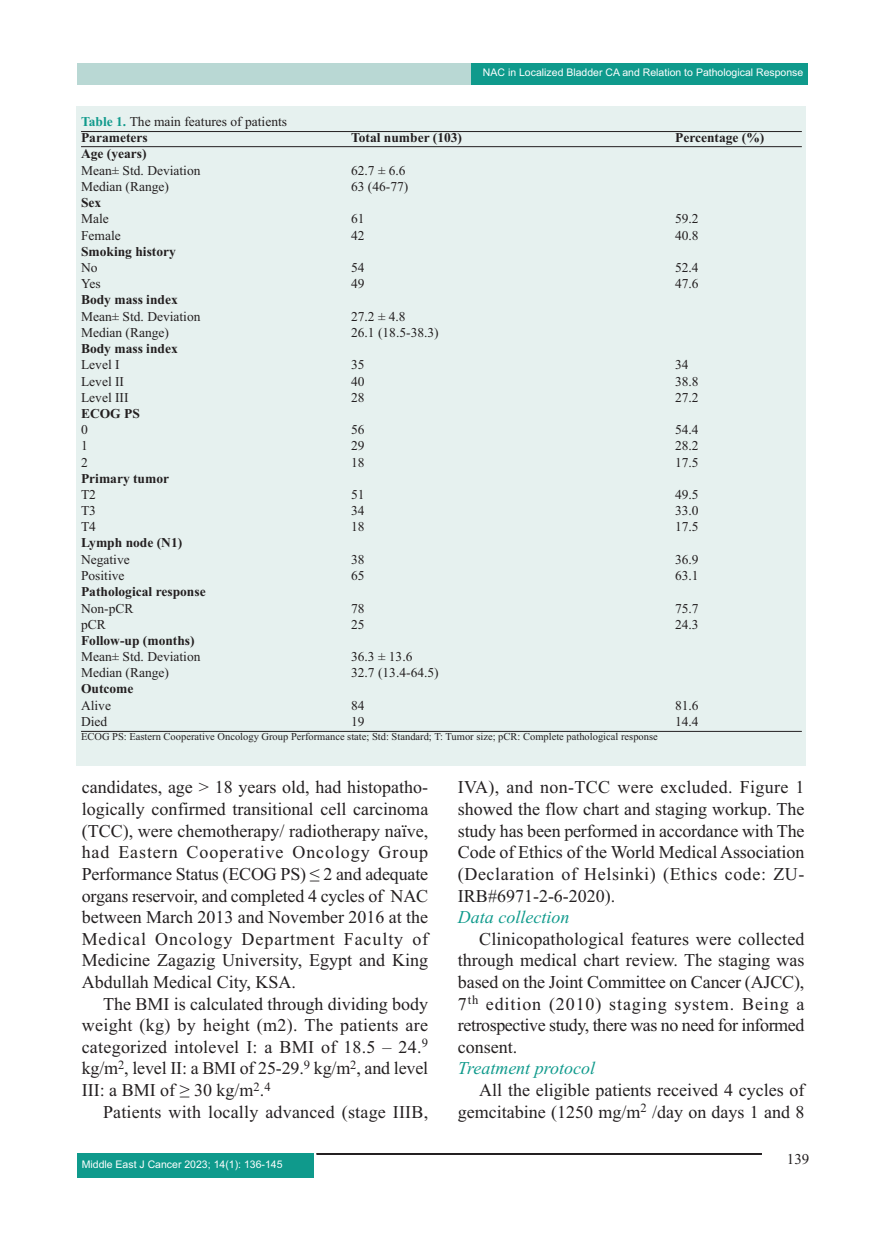
<style>
.page{position:relative;width:893px;height:1234px;background:#fff}
.page>*{position:absolute;margin:0;border:0;box-sizing:border-box;transform-origin:0 0}
.t1{font:18px/21.6px "Times New Roman";color:#231f20;text-align:justify}
.t2{font:italic 18px "Times New Roman";color:#0f9a8c}
.t3{font:15px "Times New Roman";color:#231f20}
.t4{font:13.5px "Times New Roman";color:#231f20}
.t5{font:700 13.5px "Times New Roman";color:#231f20}
.t6{font:10.5px "Times New Roman";color:#231f20}
.t7{font:10.5px "Arial";color:#fff}
.s1{font-weight:700;color:#0f9a8c}
</style>
<div class="page">
<div style="left:78px;top:64px;width:730px;height:21px;background:#b9d8d4"></div>
<div style="left:471px;top:64px;width:337px;height:21px;background:#0f9a8c"></div>
<div style="left:77px;top:1153px;width:236px;height:24px;background:#0f9a8c"></div>
<hr style="left:317px;top:1153px;width:445px;height:1px;background:#231f20">
<div style="left:77px;top:106px;width:729px;height:659px;background:#e6f1ef"></div>
<hr style="left:81px;top:131px;width:721px;height:1px;background:#231f20">
<hr style="left:81px;top:146px;width:721px;height:1px;background:#231f20">
<hr style="left:81px;top:730px;width:721px;height:1px;background:#231f20">
<p class="t7" style="left:483px;top:68px;width:322px">NAC in Localized Bladder CA and Relation to Pathological Response</p>
<p class="t4" style="left:81px;top:117px;width:208px"><span class="s1">Table 1.</span> The main features of patients</p>
<p class="t5" style="left:81px;top:133px;width:68px">Parameters</p>
<p class="t5" style="left:351px;top:133px;width:113px">Total number (103)</p>
<p class="t5" style="left:675px;top:133px;width:91px">Percentage (%)</p>
<p class="t5" style="left:81px;top:149px;width:67px">Age (years)</p>
<p class="t4" style="left:81px;top:165px;width:121px">Mean± Std. Deviation</p>
<p class="t4" style="left:351px;top:165px;width:56px">62.7 ± 6.6</p>
<p class="t4" style="left:81px;top:182px;width:90px">Median (Range)</p>
<p class="t4" style="left:351px;top:182px;width:59px">63 (46-77)</p>
<p class="t5" style="left:81px;top:198px;width:22px">Sex</p>
<p class="t4" style="left:81px;top:214px;width:29px">Male</p>
<p class="t4" style="left:351px;top:214px;width:15px">61</p>
<p class="t4" style="left:675px;top:214px;width:25px">59.2</p>
<p class="t4" style="left:81px;top:230px;width:41px">Female</p>
<p class="t4" style="left:351px;top:230px;width:15px">42</p>
<p class="t4" style="left:675px;top:230px;width:25px">40.8</p>
<p class="t5" style="left:81px;top:247px;width:96px">Smoking history</p>
<p class="t4" style="left:81px;top:263px;width:18px">No</p>
<p class="t4" style="left:351px;top:263px;width:15px">54</p>
<p class="t4" style="left:675px;top:263px;width:25px">52.4</p>
<p class="t4" style="left:81px;top:279px;width:21px">Yes</p>
<p class="t4" style="left:351px;top:279px;width:15px">49</p>
<p class="t4" style="left:675px;top:279px;width:25px">47.6</p>
<p class="t5" style="left:81px;top:295px;width:98px">Body mass index</p>
<p class="t4" style="left:81px;top:311px;width:121px">Mean± Std. Deviation</p>
<p class="t4" style="left:351px;top:311px;width:56px">27.2 ± 4.8</p>
<p class="t4" style="left:81px;top:327px;width:90px">Median (Range)</p>
<p class="t4" style="left:351px;top:327px;width:89px">26.1 (18.5-38.3)</p>
<p class="t5" style="left:81px;top:344px;width:98px">Body mass index</p>
<p class="t4" style="left:81px;top:360px;width:40px">Level I</p>
<p class="t4" style="left:351px;top:360px;width:15px">35</p>
<p class="t4" style="left:675px;top:360px;width:15px">34</p>
<p class="t4" style="left:81px;top:376px;width:45px">Level II</p>
<p class="t4" style="left:351px;top:376px;width:15px">40</p>
<p class="t4" style="left:675px;top:376px;width:25px">38.8</p>
<p class="t4" style="left:81px;top:392px;width:49px">Level III</p>
<p class="t4" style="left:351px;top:392px;width:15px">28</p>
<p class="t4" style="left:675px;top:392px;width:25px">27.2</p>
<p class="t5" style="left:81px;top:409px;width:60px">ECOG PS</p>
<p class="t4" style="left:81px;top:425px;width:8px">0</p>
<p class="t4" style="left:351px;top:425px;width:15px">56</p>
<p class="t4" style="left:675px;top:425px;width:25px">54.4</p>
<p class="t4" style="left:81px;top:441px;width:8px">1</p>
<p class="t4" style="left:351px;top:441px;width:15px">29</p>
<p class="t4" style="left:675px;top:441px;width:25px">28.2</p>
<p class="t4" style="left:81px;top:457px;width:8px">2</p>
<p class="t4" style="left:351px;top:457px;width:15px">18</p>
<p class="t4" style="left:675px;top:457px;width:25px">17.5</p>
<p class="t5" style="left:81px;top:473px;width:90px">Primary tumor</p>
<p class="t4" style="left:81px;top:489px;width:16px">T2</p>
<p class="t4" style="left:351px;top:489px;width:15px">51</p>
<p class="t4" style="left:675px;top:489px;width:25px">49.5</p>
<p class="t4" style="left:81px;top:506px;width:16px">T3</p>
<p class="t4" style="left:351px;top:506px;width:15px">34</p>
<p class="t4" style="left:675px;top:506px;width:25px">33.0</p>
<p class="t4" style="left:81px;top:522px;width:16px">T4</p>
<p class="t4" style="left:351px;top:522px;width:15px">18</p>
<p class="t4" style="left:675px;top:522px;width:25px">17.5</p>
<p class="t5" style="left:81px;top:538px;width:103px">Lymph node (N1)</p>
<p class="t4" style="left:81px;top:554px;width:50px">Negative</p>
<p class="t4" style="left:351px;top:554px;width:15px">38</p>
<p class="t4" style="left:675px;top:554px;width:25px">36.9</p>
<p class="t4" style="left:81px;top:570px;width:45px">Positive</p>
<p class="t4" style="left:351px;top:570px;width:15px">65</p>
<p class="t4" style="left:675px;top:570px;width:25px">63.1</p>
<p class="t5" style="left:81px;top:587px;width:126px">Pathological response</p>
<p class="t4" style="left:81px;top:603px;width:54px">Non-pCR</p>
<p class="t4" style="left:351px;top:603px;width:15px">78</p>
<p class="t4" style="left:675px;top:603px;width:25px">75.7</p>
<p class="t4" style="left:81px;top:619px;width:26px">pCR</p>
<p class="t4" style="left:351px;top:619px;width:15px">25</p>
<p class="t4" style="left:675px;top:619px;width:25px">24.3</p>
<p class="t5" style="left:81px;top:635px;width:115px">Follow-up (months)</p>
<p class="t4" style="left:81px;top:651px;width:121px">Mean± Std. Deviation</p>
<p class="t4" style="left:351px;top:651px;width:63px">36.3 ± 13.6</p>
<p class="t4" style="left:81px;top:668px;width:90px">Median (Range)</p>
<p class="t4" style="left:351px;top:668px;width:89px">32.7 (13.4-64.5)</p>
<p class="t5" style="left:81px;top:684px;width:54px">Outcome</p>
<p class="t4" style="left:81px;top:700px;width:31px">Alive</p>
<p class="t4" style="left:351px;top:700px;width:15px">84</p>
<p class="t4" style="left:675px;top:700px;width:25px">81.6</p>
<p class="t4" style="left:81px;top:716px;width:28px">Died</p>
<p class="t4" style="left:351px;top:716px;width:15px">19</p>
<p class="t4" style="left:675px;top:716px;width:25px">14.4</p>
<p class="t6" style="left:81px;top:732px;width:578px">ECOG PS: Eastern Cooperative Oncology Group Performance state; Std: Standard; T: Tumor size; pCR: Complete pathological response</p>
<p class="t1" style="left:82px;top:778px;width:348px">candidates, age &gt; 18 years old, had histopatho&shy;logically confirmed transitional cell carcinoma (TCC), were chemotherapy/ radiotherapy naïve, had Eastern Cooperative Oncology Group Performance Status (ECOG PS) ≤ 2 and adequate organs reservoir, and completed 4 cycles of NAC between March 2013 and November 2016 at the Medical Oncology Department Faculty of Medicine Zagazig University, Egypt and King Abdullah Medical City, KSA.</p>
<p class="t1" style="left:82px;top:994px;width:348px;text-indent:21px">The BMI is calculated through dividing body weight (kg) by height (m2). The patients are categorized intolevel I: a BMI of 18.5 – 24.<sup>9 </sup>kg/m<sup>2</sup>, level II: a BMI of 25-29.<sup>9</sup> kg/m<sup>2</sup>, and level III: a BMI of ≥ 30 kg/m<sup>2</sup>.<sup>4</sup></p>
<p class="t1" style="left:103px;top:1102px;width:327px">Patients with locally advanced (stage IIIB,</p>
<p class="t7" style="left:82px;top:1160px;width:202px">Middle East J Cancer 2023; 14(1): 136-145</p>
<p class="t1" style="left:458px;top:778px;width:348px">IVA), and non-TCC were excluded. Figure 1 showed the flow chart and staging workup. The study has been performed in accordance with The Code of Ethics of the World Medical Association (Declaration of Helsinki) (Ethics code: ZU-IRB#6971-2-6-2020).</p>
<p class="t2" style="left:458px;top:910px;width:113px">Data collection</p>
<p class="t1" style="left:458px;top:929px;width:348px;text-indent:21px">Clinicopathological features were collected through medical chart review. The staging was based on the Joint Committee on Cancer (AJCC), 7<sup>th</sup> edition (2010) staging system. Being a retrospective study, there was no need for informed consent.</p>
<p class="t2" style="left:458px;top:1061px;width:139px">Treatment protocol</p>
<p class="t1" style="left:458px;top:1080px;width:348px;text-align:right">All the eligible patients received 4 cycles of gemcitabine (1250 mg/m<sup>2</sup> /day on days 1 and 8</p>
<p class="t3" style="left:787px;top:1152px;width:24px">139</p>
</div>
